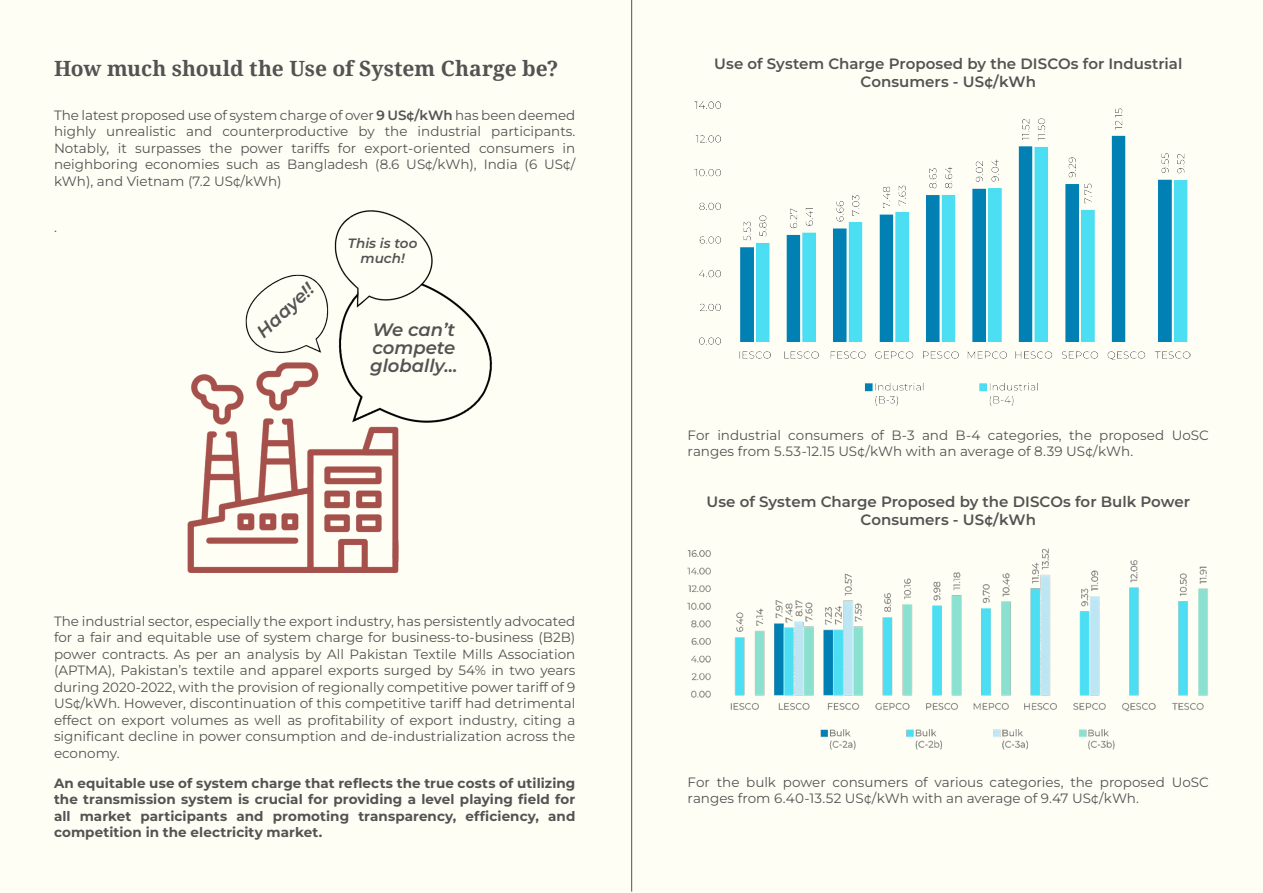
<style>
.page{position:relative;width:1263px;height:893px;background:#fffef4}
.page>*{position:absolute;margin:0;border:0;box-sizing:border-box;transform-origin:0 0}
.Headings{font:700 21px "Noto Serif";letter-spacing:-.005em;color:#535353}
.Headings_2{font:italic 600 18px/18px "Montserrat";color:#535353}
.Body_in_Boxes{font:600 15px/18px "Montserrat";color:#535353;text-align:center}
.Body_in_Boxes-2{font:13.5px/16.5px "Montserrat";color:#535353;text-align:justify}
.Body_in_Boxes-3{font:700 13.5px/16.5px "Montserrat";letter-spacing:.005em;color:#535353;text-align:justify}
.Headings_2-2{font:italic 600 13.5px/15px "Montserrat";color:#535353;text-align:center}
.s1{font-weight:600}
</style>
<div class="page">
<img style="left:187px;top:210px;width:305px;height:363px">
<img style="left:694px;top:101px;width:497px;height:305px">
<img style="left:688px;top:548px;width:520px;height:202px">
<hr style="left:631px;top:0;width:1px;height:891px;background:#535353">
<p class="Headings" style="left:54px;top:54px;width:506px">How much should the Use of System Charge be?</p>
<p class="Body_in_Boxes-2" style="left:54px;top:107px;width:523px">The latest proposed use of system charge of over <span class="s1">9 US¢/kWh</span> has been deemed highly unrealistic and counterproductive by the industrial participants.<br>Notably, it surpasses the power tariffs for export-oriented consumers in neighboring economies such as Bangladesh (8.6 US¢/kWh), India (6 US¢/ kWh), and Vietnam (7.2 US¢/kWh)</p>
<p class="Body_in_Boxes-2" style="left:54px;top:219px;width:4px">.</p>
<p class="Headings_2" style="left:253px;top:327px;width:72px;rotate:-43deg">Haaye!!</p>
<p class="Headings_2-2" style="left:348px;top:236px;width:71px">This is too much!</p>
<p class="Headings_2" style="left:370px;top:321px;width:89px">We can’t compete globally...</p>
<p class="Body_in_Boxes-2" style="left:54px;top:612px;width:523px">The industrial sector, especially the export industry, has persistently advocated for a fair and equitable use of system charge for business-to-business (B2B) power contracts. As per an analysis by All Pakistan Textile Mills Association (APTMA), Pakistan’s textile and apparel exports surged by 54% in two years during 2020-2022, with the provision of regionally competitive power tariff of 9<br>US¢/kWh. However, discontinuation of this competitive tariff had detrimental effect on export volumes as well as profitability of export industry, citing a significant decline in power consumption and de-industrialization across the economy.</p>
<p class="Body_in_Boxes-3" style="left:54px;top:774px;width:523px">An equitable use of system charge that reflects the true costs of utilizing the transmission system is crucial for providing a level playing field for all market participants and promoting transparency, efficiency, and competition in the electricity market.</p>
<p class="Body_in_Boxes" style="left:714px;top:54px;width:470px">Use of System Charge Proposed by the DISCOs for Industrial<br>Consumers - US¢/kWh</p>
<p class="Body_in_Boxes-2" style="left:688px;top:426px;width:523px">For industrial consumers of B-3 and B-4 categories, the proposed UoSC ranges from 5.53-12.15 US¢/kWh with an average of 8.39 US¢/kWh.</p>
<p class="Body_in_Boxes" style="left:706px;top:492px;width:485px">Use of System Charge Proposed by the DISCOs for Bulk Power<br>Consumers - US¢/kWh</p>
<p class="Body_in_Boxes-2" style="left:688px;top:773px;width:523px">For the bulk power consumers of various categories, the proposed UoSC ranges from 6.40-13.52 US¢/kWh with an average of 9.47 US¢/kWh.</p>
</div>
